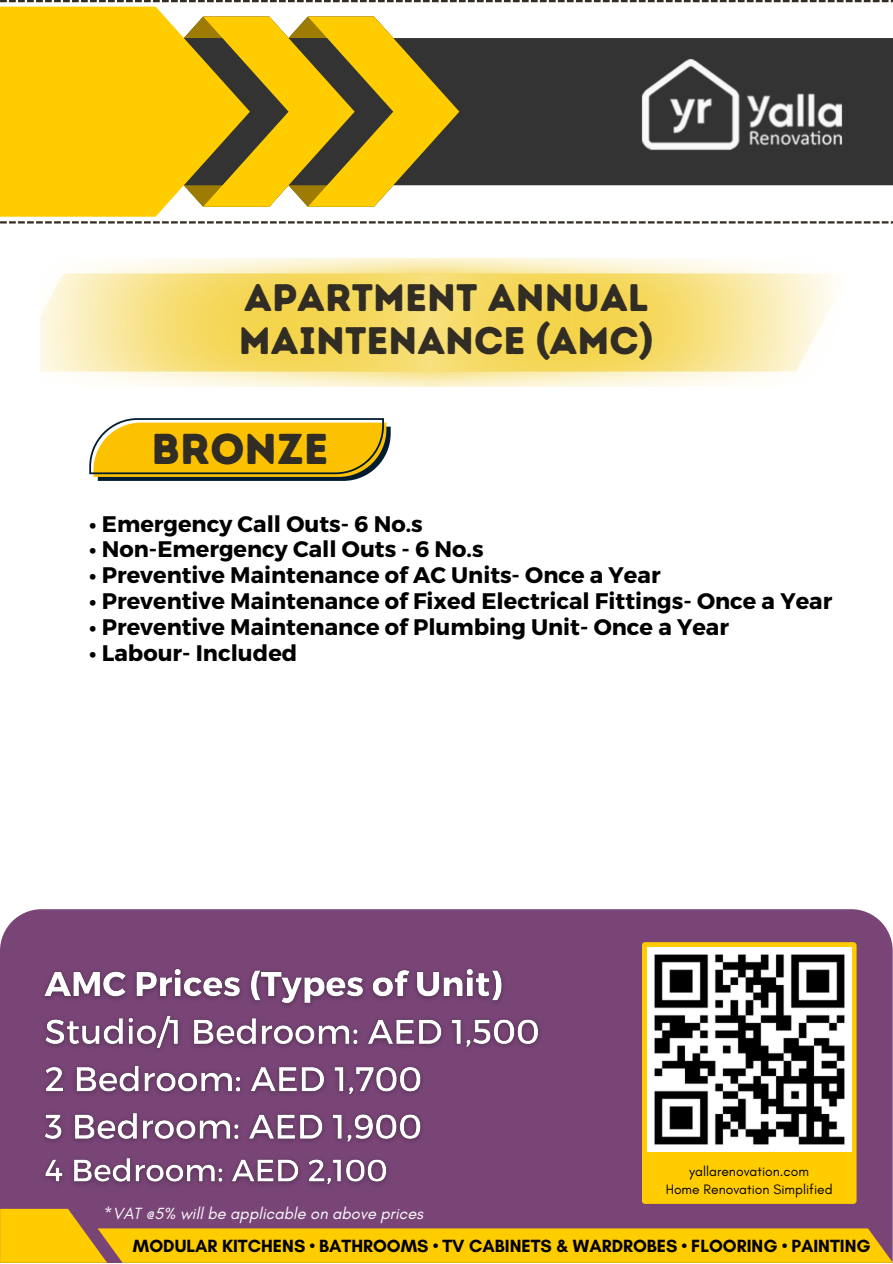
<style>
.page{position:relative;width:893px;height:1264px;background:#fff}
.page>*{position:absolute;margin:0;border:0;box-sizing:border-box;transform-origin:0 0}
.t1{font:43.05px "Intro Rust Base";color:#312c24}
.t2{font:38.4px "Intro Rust Base";color:#312c24}
.t3{font:700 22.5px "Montserrat";color:#000}
.t4{font:700 18px "Glacial Indifference";color:#000}
.t5{font:italic 16.5px "Glacial Indifference";color:#fff}
.t6{font:13.8px "Glacial Indifference";color:#000}
</style>
<div class="page">
<svg style="left:0;top:0;width:892px;height:2px"></svg>
<svg style="left:0;top:221px;width:892px;height:2px"></svg>
<div style="left:459px;top:38px;width:433px;height:148px;background:#333"></div>
<svg style="left:0;top:7px;width:459px;height:210px;background:#dbb624"></svg>
<img style="left:634px;top:57px;width:218px;height:117px">
<div style="left:0;top:909px;width:892px;height:299px;background:#794577"></div>
<svg style="left:0;top:1208px;width:892px;height:54px;background:#ce9a2b"></svg>
<svg style="left:89px;top:418px;width:301px;height:63px;background:#dab222"></svg>
<img style="left:40px;top:259px;width:796px;height:128px">
<img style="left:34px;top:953px;width:514px;height:245px">
<div style="left:641px;top:942px;width:215px;height:261px;background:#fc0;border-radius:3px"></div>
<img style="left:647px;top:947px;width:204px;height:204px">
<p class="t2" style="left:244px;top:274px;width:406px">APARTMENT ANNUAL</p>
<p class="t2" style="left:239px;top:317px;width:416px">MAINTENANCE (AMC)</p>
<p class="t1" style="left:152px;top:422px;width:178px">BRONZE</p>
<p class="t3" style="left:89px;top:509px;width:335px">• Emergency Call Outs- 6 No.s</p>
<p class="t3" style="left:89px;top:534px;width:396px">• Non-Emergency Call Outs - 6 No.s</p>
<p class="t3" style="left:89px;top:560px;width:572px">• Preventive Maintenance of AC Units- Once a Year</p>
<p class="t3" style="left:89px;top:586px;width:744px">• Preventive Maintenance of Fixed Electrical Fittings- Once a Year</p>
<p class="t3" style="left:89px;top:612px;width:641px">• Preventive Maintenance of Plumbing Unit- Once a Year</p>
<p class="t3" style="left:89px;top:638px;width:209px">• Labour- Included</p>
<p class="t5" style="left:104px;top:1203px;width:320px">*VAT @5% will be applicable on above prices</p>
<p class="t6" style="left:689px;top:1162px;width:121px">yallarenovation.com</p>
<p class="t6" style="left:665px;top:1181px;width:168px">Home Renovation Simplified</p>
<p class="t4" style="left:133px;top:1234px;width:739px">MODULAR KITCHENS • BATHROOMS • TV CABINETS &amp; WARDROBES • FLOORING • PAINTING</p>
</div>
